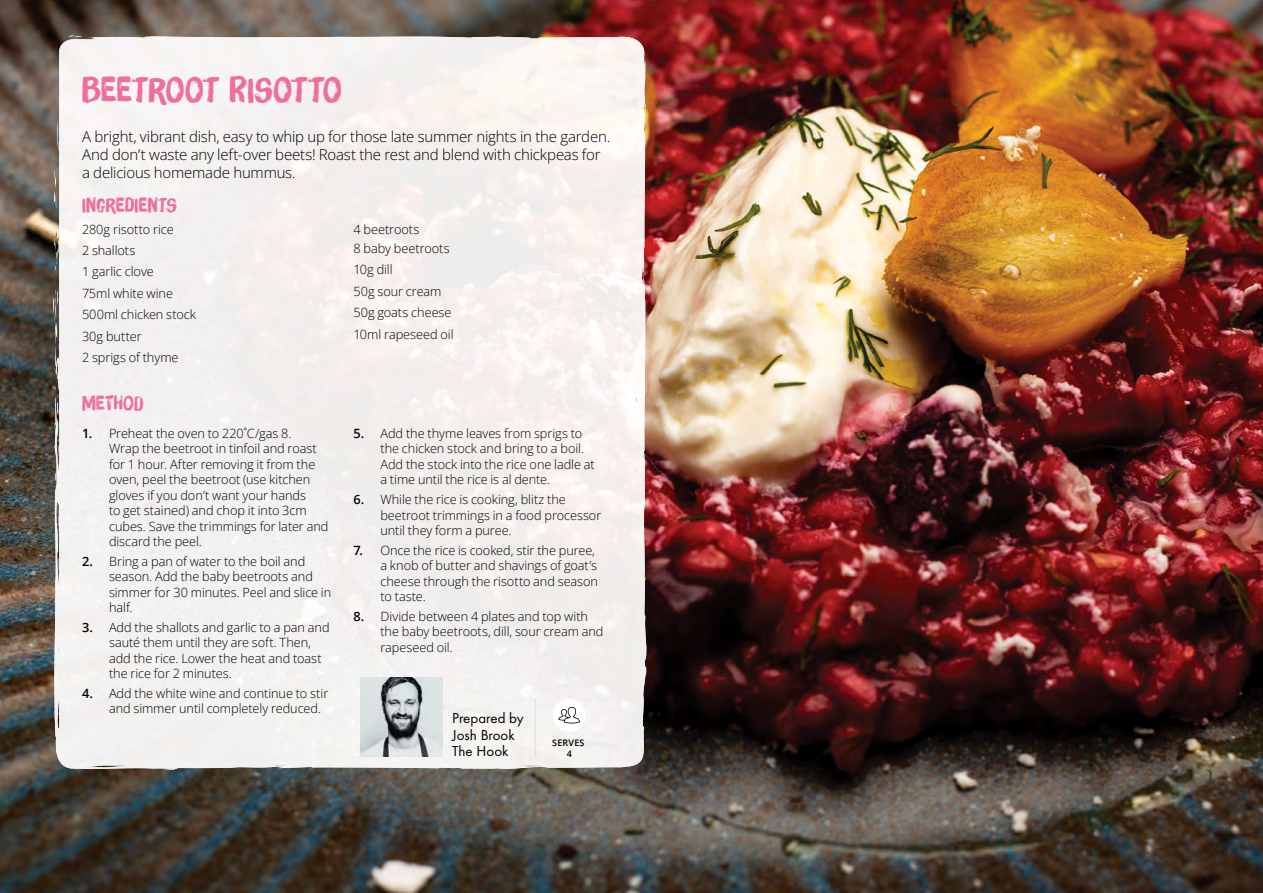
<style>
.page{position:relative;width:1263px;height:893px;background:#fff}
.page>*{position:absolute;margin:0;border:0;box-sizing:border-box;transform-origin:0 0}
.t1{font:34.5px "Brush Up";letter-spacing:.01em;color:#ee6f9e}
.t2{font:19.5px "Brush Up";letter-spacing:.015em;color:#ee6f9e}
.t3{font:15px/18px "Open Sans";letter-spacing:-.015em;color:#000}
.t4{font:15px/16.5px "Futura T";color:#000}
.t5{font:12.75px/15.5px "Open Sans";letter-spacing:-.005em;color:#000}
.t6{font:600 9px/10.5px "Open Sans";letter-spacing:.02em;color:#000;text-align:center}
.s1{font-weight:600}
</style>
<div class="page">
<img style="left:0;top:0;width:1263px;height:893px">
<img style="left:273px;top:88px;width:326px;height:314px">
<div style="left:58px;top:39px;width:215px;height:723px;background:#f3f1f1"></div>
<div style="left:272px;top:402px;width:327px;height:363px;background:#f3efef"></div>
<img style="left:56px;top:113px;width:2px;height:36px">
<svg style="left:54px;top:170px;width:3px;height:40px"></svg>
<img style="left:55px;top:358px;width:5px;height:33px">
<img style="left:54px;top:346px;width:2px;height:20px">
<img style="left:55px;top:323px;width:3px;height:23px">
<svg style="left:54px;top:229px;width:6px;height:53px"></svg>
<svg style="left:53px;top:289px;width:5px;height:34px"></svg>
<svg style="left:54px;top:366px;width:2px;height:9px"></svg>
<div style="left:86px;top:36px;width:563px;height:52px;background:#f7f4f1"></div>
<img style="left:599px;top:88px;width:50px;height:679px">
<div style="left:53px;top:396px;width:50px;height:373px;background:#f3f2f1"></div>
<img style="left:102px;top:762px;width:463px;height:7px">
<svg style="left:529px;top:763px;width:22px;height:3px"></svg>
<svg style="left:55px;top:387px;width:4px;height:27px"></svg>
<svg style="left:55px;top:422px;width:5px;height:59px"></svg>
<svg style="left:58px;top:554px;width:4px;height:16px"></svg>
<svg style="left:151px;top:762px;width:25px;height:8px"></svg>
<svg style="left:68px;top:35px;width:14px;height:2px"></svg>
<svg style="left:637px;top:556px;width:2px;height:12px"></svg>
<svg style="left:636px;top:467px;width:1px;height:12px"></svg>
<hr style="left:535px;top:699px;width:1px;height:58px;background:#dcddde">
<div style="left:553px;top:699px;width:32px;height:32px;background:#fff;border-radius:50%"></div>
<div style="left:553px;top:699px;width:32px;height:32px;border:1px solid #fff;border-radius:50%"></div>
<svg style="left:558px;top:707px;width:22px;height:16px"></svg>
<img style="left:361px;top:677px;width:82px;height:79px">
<h1 class="t1" style="left:82px;top:69px;width:261px">BEETROOT RISOTTO</h1>
<p class="t3" style="left:82px;top:127px;width:530px">A bright, vibrant dish, easy to whip up for those late summer nights in the garden.<br>And don’t waste any left-over beets! Roast the rest and blend with chickpeas for a delicious homemade hummus.</p>
<h2 class="t2" style="left:82px;top:194px;width:96px">INGREDIENTS</h2>
<p class="t5" style="left:82px;top:218px;width:116px;line-height:21.5px">280g risotto rice<br>2 shallots<br>1 garlic clove<br>75ml white wine<br>500ml chicken stock<br>30g butter<br>2 sprigs of thyme</p>
<p class="t5" style="left:353px;top:219px;width:98px;line-height:19.2px">4 beetroots<br>8 baby beetroots</p>
<p class="t5" style="left:353px;top:259px;width:102px;line-height:21.5px">10g dill<br>50g sour cream<br>50g goats cheese<br>10ml rapeseed oil</p>
<h2 class="t2" style="left:82px;top:391px;width:63px">METHOD</h2>
<p class="t5" style="left:109px;top:425px;width:221px;text-indent:-27px"><span class="s1">1.</span> Preheat the oven to 220˚C/gas 8.<br>Wrap the beetroot in tinfoil and roast for 1 hour. After removing it from the oven, peel the beetroot (use kitchen gloves if you don’t want your hands<br>to get stained) and chop it into 3cm cubes. Save the trimmings for later and discard the peel.</p>
<p class="t5" style="left:109px;top:553px;width:224px;text-indent:-27px"><span class="s1">2.</span> Bring a pan of water to the boil and season. Add the baby beetroots and simmer for 30 minutes. Peel and slice in half.</p>
<p class="t5" style="left:109px;top:619px;width:222px;text-indent:-27px"><span class="s1">3.</span> Add the shallots and garlic to a pan and sauté them until they are soft. Then, add the rice. Lower the heat and toast the rice for 2 minutes.</p>
<p class="t5" style="left:109px;top:685px;width:221px;text-indent:-27px"><span class="s1">4.</span> Add the white wine and continue to stir and simmer until completely reduced.</p>
<p class="t5" style="left:380px;top:425px;width:216px;text-indent:-27px"><span class="s1">5.</span> Add the thyme leaves from sprigs to the chicken stock and bring to a boil.<br>Add the stock into the rice one ladle at a time until the rice is al dente.</p>
<p class="t5" style="left:380px;top:491px;width:222px;text-indent:-27px"><span class="s1">6.</span> While the rice is cooking, blitz the beetroot trimmings in a food processor until they form a puree.</p>
<p class="t5" style="left:380px;top:542px;width:219px;text-indent:-27px"><span class="s1">7.</span> Once the rice is cooked, stir the puree, a knob of butter and shavings of goat’s cheese through the risotto and season to taste.</p>
<p class="t5" style="left:380px;top:608px;width:225px;text-indent:-27px"><span class="s1">8.</span> Divide between 4 plates and top with the baby beetroots, dill, sour cream and rapeseed oil.</p>
<p class="t4" style="left:452px;top:710px;width:73px">Prepared by<br>Josh Brook<br>The Hook</p>
<p class="t6" style="left:552px;top:738px;width:34px">SERVES<br>4</p>
</div>
